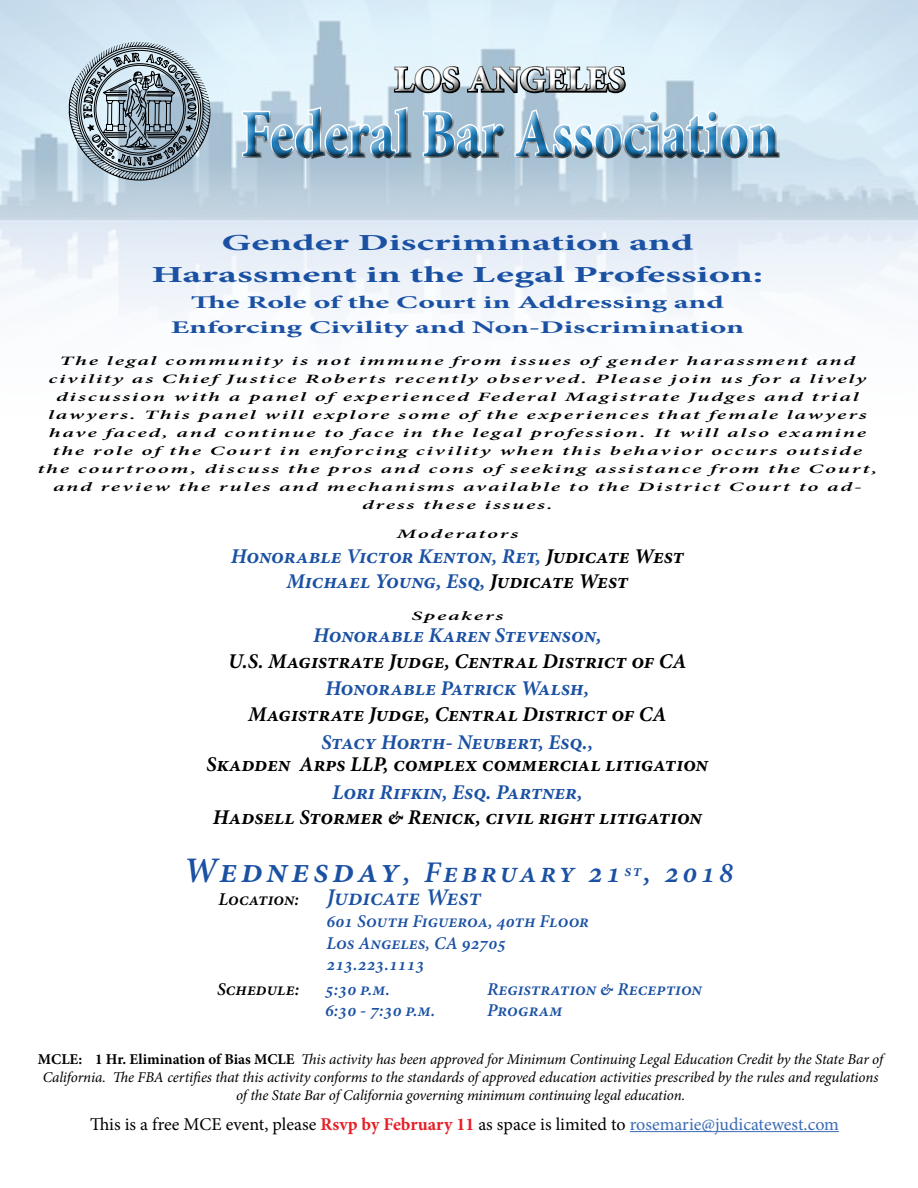
<style>
.page{position:relative;width:918px;height:1188px;background:#fff}
.page>*{position:absolute;margin:0;border:0;box-sizing:border-box;transform-origin:0 0}
.t1{font:700 67.5px "Minion Pro";color:#1f7dbb;scale:.8 1}
.t2{font:700 36px "Minion Pro";color:#fff}
.t3{font:italic 600 30px "Minion Pro";letter-spacing:.11em;color:#1b51a3}
.t4{font:italic 600 24px "Minion Pro";letter-spacing:-.005em;color:#1b51a3}
.t5{font:700 22.95px/32.4px "Minion Pro";color:#1b51a3;text-align:center;scale:1.78 1}
.t6{font:italic 700 21px "Minion Pro";color:#000}
.t7{font:italic 700 21px/25.2px "Minion Pro";color:#1b51a3;text-align:center}
.t8{font:italic 700 21px "Minion Pro";letter-spacing:-.02em;color:#1b51a3}
.t9{font:italic 600 18px/21.6px "Minion Pro";color:#1b51a3}
.t10{font:18px "Minion Pro";color:#000}
.t11{font:italic 600 18px "Minion Pro";color:#000}
.t12{font:700 17.85px/25.2px "Minion Pro";color:#1b51a3;text-align:center;scale:1.78 1}
.t13{font:italic 15px/18px "Minion Pro";letter-spacing:-.01em;color:#000;text-align:center}
.t14{font:italic 600 12.75px/18px "Minion Pro";letter-spacing:.08em;color:#000;text-align:center;scale:1.78 1}
.s1{color:#000}
.s2{font-size:36px}
.s3{font-size:18px;color:#000}
.s4{font-weight:700;font-style:normal}
.s5{font-weight:700;color:#e61e26}
.s6{color:#3b6bb4}
</style>
<div class="page">
<svg style="left:0;top:0;width:918px;height:219px"></svg>
<div style="left:231px;top:55px;width:557px;height:110px;background:#fff;opacity:.75"></div>
<div style="left:233px;top:59px;width:558px;height:110px;background:#000;opacity:.75"></div>
<svg style="left:69px;top:42px;width:142px;height:147px"></svg>
<hr style="left:630px;top:1131px;width:209px;height:1px;background:#3b6bb4">
<h2 class="t2" style="left:394px;top:54px;width:233px">LOS ANGELES</h2>
<h1 class="t1" style="left:241px;top:87px;width:674px">Federal Bar Association</h1>
<h3 class="t5" style="left:152px;top:226px;width:345px">Gender Discrimination and<br>Harassment in the Legal Profession:</h3>
<h3 class="t12" style="left:171px;top:289px;width:324px">The Role of the Court in Addressing and<br>Enforcing Civility and Non-Discrimination</h3>
<p class="t14" style="left:37px;top:352px;width:473px">The legal community is not immune from issues of gender harassment and civility as Chief Justice Roberts recently observed. Please join us for a lively discussion with a panel of experienced Federal Magistrate Judges and trial lawyers. This panel will explore some of the experiences that female lawyers have faced, and continue to face in the legal profession. It will also examine the role of the Court in enforcing civility when this behavior occurs outside the courtroom, discuss the pros and cons of seeking assistance from the Court, and review the rules and mechanisms available to the District Court to ad&shy;dress these issues.</p>
<p class="t14" style="left:396px;top:524px;width:70px">Moderators</p>
<h3 class="t7" style="left:231px;top:543px;width:455px">Honorable Victor Kenton, Ret, <span class="s1">Judicate West<br></span>Michael Young, Esq, <span class="s1">Judicate West</span></h3>
<p class="t14" style="left:411px;top:607px;width:53px">Speakers</p>
<h3 class="t7" style="left:313px;top:623px;width:290px">Honorable Karen Stevenson,</h3>
<h3 class="t6" style="left:228px;top:646px;width:460px">U.S. Magistrate Judge, Central District of CA</h3>
<h3 class="t7" style="left:325px;top:676px;width:266px">Honorable Patrick Walsh,</h3>
<h3 class="t6" style="left:248px;top:699px;width:420px">Magistrate Judge, Central District of CA</h3>
<h3 class="t8" style="left:322px;top:727px;width:274px">Stacy Horth- Neubert, Esq.,</h3>
<h3 class="t6" style="left:207px;top:749px;width:503px">Skadden Arps LLP, complex commercial litigation</h3>
<h3 class="t7" style="left:332px;top:779px;width:252px">Lori Rifkin, Esq. Partner,</h3>
<h3 class="t6" style="left:213px;top:802px;width:491px">Hadsell Stormer &amp; Renick, civil right litigation</h3>
<h3 class="t3" style="left:184px;top:852px;width:552px"><span class="s2">Wednesday</span>, February 21<sup>st</sup>, 2018</h3>
<h3 class="t4" style="left:218px;top:881px;width:264px"><span class="s3">Location:</span> Judicate West</h3>
<h3 class="t9" style="left:327px;top:910px;width:264px">601 South Figueroa, 40th Floor<br>Los Angeles, CA 92705<br>213.223.1113</h3>
<h3 class="t11" style="left:217px;top:976px;width:84px">Schedule:</h3>
<h3 class="t9" style="left:325px;top:978px;width:67px">5:30 p.m.</h3>
<h3 class="t9" style="left:487px;top:978px;width:217px">Registration &amp; Reception</h3>
<h3 class="t9" style="left:325px;top:999px;width:112px">6:30 - 7:30 p.m.</h3>
<h3 class="t9" style="left:487px;top:999px;width:77px">Program</h3>
<p class="t13" style="left:38px;top:1050px;width:847px"><span class="s4">MCLE: 1 Hr. Elimination of Bias MCLE</span> This activity has been approved for Minimum Continuing Legal Education Credit by the State Bar of<br>California. The FBA certifies that this activity conforms to the standards of approved education activities prescribed by the rules and regulations of the State Bar of California governing minimum continuing legal education.</p>
<h3 class="t10" style="left:90px;top:1112px;width:751px">This is a free MCE event, please <span class="s5">Rsvp by February 11</span> as space is limited to <span class="s6">rosemarie@judicatewest.com</span></h3>
</div>
